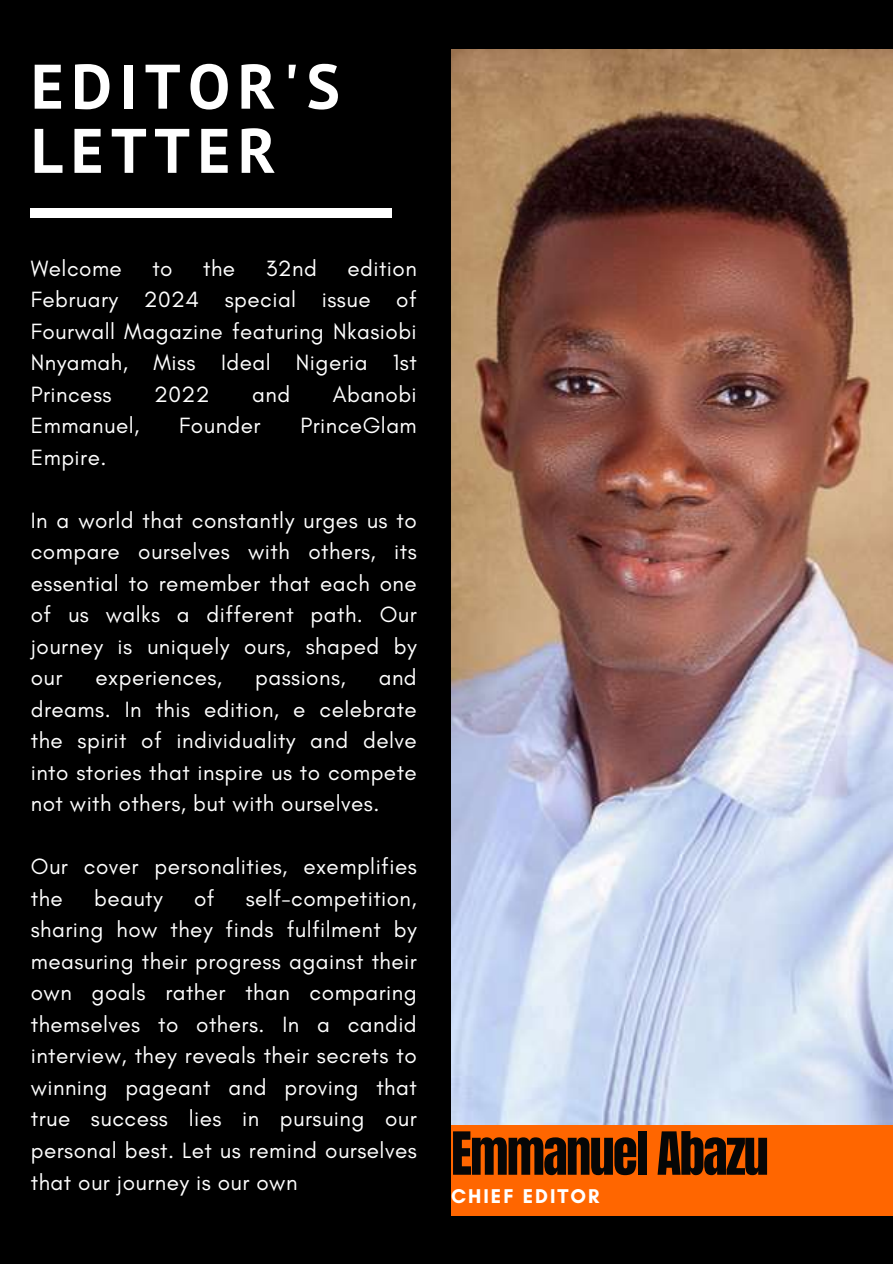
<style>
.page{position:relative;width:893px;height:1264px;background:#fff}
.page>*{position:absolute;margin:0;border:0;box-sizing:border-box;transform-origin:0 0}
.t1{font:700 62.85px/64.2px "PT Sans";letter-spacing:.12em;color:#fff}
.t2{font:50.55px "Anton";letter-spacing:-.035em;color:#060606}
.t3{font:22.5px/31.5px "Glacial Indifference";letter-spacing:.02em;color:#fff;text-align:justify}
.t4{font:700 20.25px "Glacial Indifference";letter-spacing:.1em;color:#fff}
</style>
<div class="page">
<div style="left:0;top:0;width:892px;height:1263px;background:#000"></div>
<img style="left:451px;top:49px;width:441px;height:1075px">
<div style="left:31px;top:209px;width:361px;height:9px;background:#fff"></div>
<div style="left:451px;top:1124px;width:441px;height:91px;background:#f60"></div>
<h1 class="t1" style="left:31px;top:53px;width:310px">EDITOR'S<br>LETTER</h1>
<p class="t3" style="left:31px;top:252px;width:93px">Welcome</p>
<p class="t3" style="left:152px;top:252px;width:22px">to</p>
<p class="t3" style="left:203px;top:252px;width:34px">the</p>
<p class="t3" style="left:266px;top:252px;width:53px">32nd</p>
<p class="t3" style="left:31px;top:252px;width:387px;text-indent:316px">edition February 2024 special issue of Fourwall Magazine featuring Nkasiobi Nnyamah, Miss Ideal Nigeria 1st Princess</p>
<p class="t3" style="left:154px;top:378px;width:57px">2022</p>
<p class="t3" style="left:252px;top:378px;width:40px">and</p>
<p class="t3" style="left:333px;top:378px;width:86px">Abanobi</p>
<p class="t3" style="left:31px;top:409px;width:110px">Emmanuel,</p>
<p class="t3" style="left:179px;top:409px;width:83px">Founder</p>
<p class="t3" style="left:300px;top:409px;width:118px">PrinceGlam</p>
<p class="t3" style="left:31px;top:441px;width:77px">Empire.</p>
<p class="t3" style="left:31px;top:504px;width:387px">In a world that constantly urges us to compare ourselves with others, its essential to remember that each one of us walks a different path. Our journey is uniquely ours, shaped by our</p>
<p class="t3" style="left:31px;top:661px;width:387px;text-indent:348px">and dreams. In this edition, e celebrate the spirit of individuality and delve into stories that inspire us to compete not with others, but with ourselves.</p>
<p class="t3" style="left:95px;top:661px;width:128px">experiences,</p>
<p class="t3" style="left:255px;top:661px;width:92px">passions,</p>
<p class="t3" style="left:31px;top:850px;width:387px">Our cover personalities, exemplifies the</p>
<p class="t3" style="left:31px;top:882px;width:387px;text-indent:215px">self-competition, sharing how they finds fulfilment by measuring their progress against their own goals rather than comparing themselves to others. In a candid interview, they reveals their secrets to winning pageant and proving that true success lies in pursuing our personal best. Let us remind ourselves that our journey is our own</p>
<p class="t3" style="left:94px;top:882px;width:70px">beauty</p>
<p class="t3" style="left:194px;top:882px;width:22px">of</p>
<h2 class="t2" style="left:451px;top:1117px;width:319px">Emmanuel Abazu</h2>
<p class="t4" style="left:451px;top:1183px;width:150px">CHIEF EDITOR</p>
</div>
